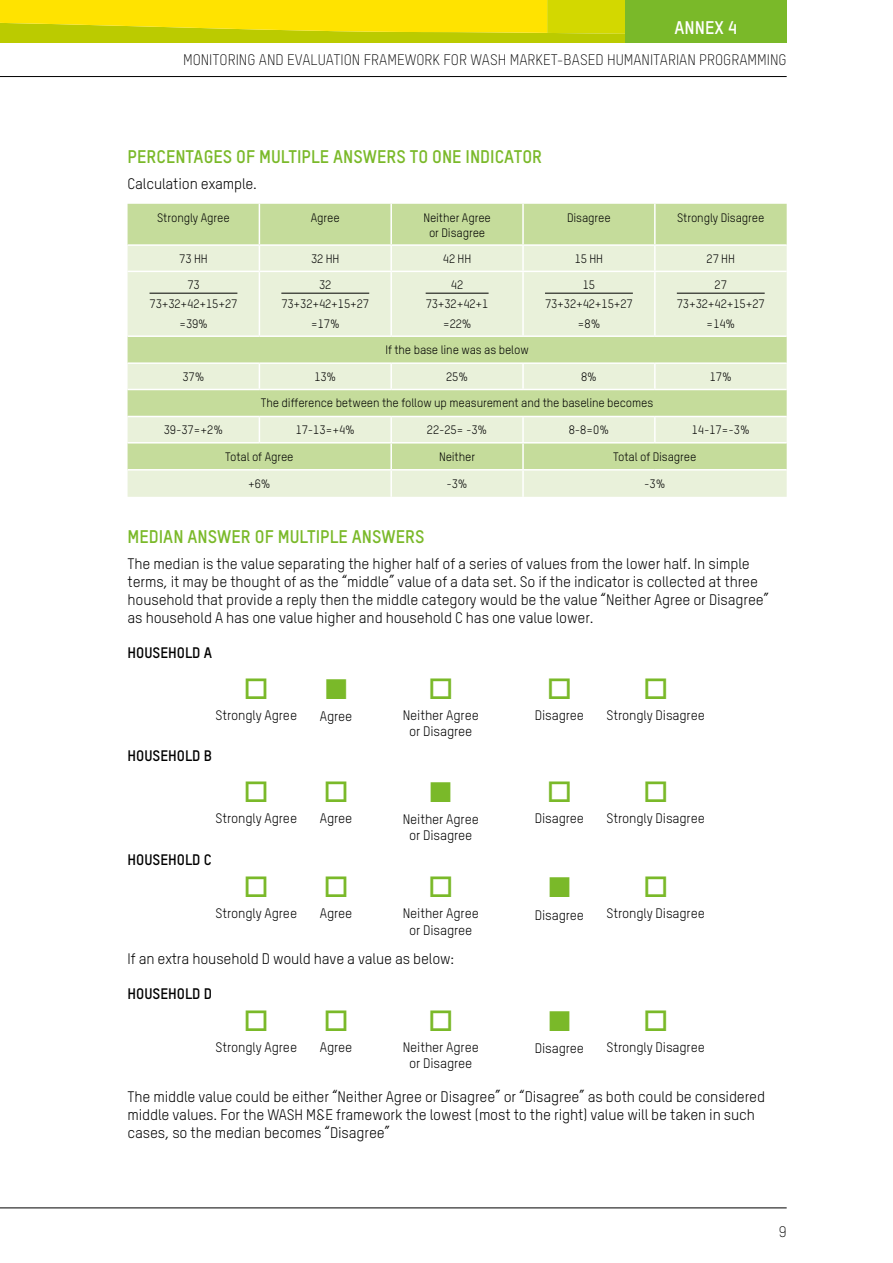
<style>
.page{position:relative;width:893px;height:1263px;background:#fff}
.page>*{position:absolute;margin:0;border:0;box-sizing:border-box;transform-origin:0 0}
.t1{font:28.5px "Zapf Dingbats";color:#7ab929}
.t2{font:700 18px "Oxfam TSTARPRO";color:#7ab929}
.t3{font:700 18px "Oxfam TSTARPRO";color:#fff}
.t4{font:15px/18px "Oxfam TSTARPRO";letter-spacing:-.01em;color:#000}
.t5{font:300 15px "Oxfam TSTARPRO";color:#000}
.t6{font:700 15px "Oxfam TSTARPRO";color:#000}
.t7{font:13.5px/16.5px "Oxfam TSTARPRO";letter-spacing:-.01em;color:#000;text-align:center}
.t8{font:12px/19.2px "Oxfam TSTARPRO";letter-spacing:-.01em;color:#000;text-align:center}
</style>
<div class="page">
<div style="left:128px;top:204px;width:659px;height:40px;background:#c5dc9b"></div>
<svg style="left:128px;top:246px;width:659px;height:251px;background:#ddeac6"></svg>
<hr style="left:259px;top:204px;width:1px;height:40px;background:#fff">
<hr style="left:390px;top:204px;width:2px;height:40px;background:#fff">
<hr style="left:522px;top:204px;width:2px;height:40px;background:#fff">
<hr style="left:654px;top:204px;width:2px;height:40px;background:#fff">
<svg style="left:259px;top:246px;width:1px;height:25px"></svg>
<hr style="left:390px;top:246px;width:2px;height:25px;background:#fff">
<hr style="left:522px;top:246px;width:2px;height:25px;background:#fff">
<hr style="left:654px;top:246px;width:2px;height:25px;background:#fff">
<hr style="left:128px;top:271px;width:131px;height:1px;background:#fff">
<hr style="left:259px;top:271px;width:132px;height:1px;background:#fff">
<hr style="left:259px;top:272px;width:1px;height:63px;background:#fff">
<hr style="left:391px;top:271px;width:132px;height:1px;background:#fff">
<hr style="left:390px;top:272px;width:2px;height:63px;background:#fff">
<hr style="left:523px;top:271px;width:132px;height:1px;background:#fff">
<hr style="left:522px;top:272px;width:2px;height:63px;background:#fff">
<hr style="left:655px;top:271px;width:132px;height:1px;background:#fff">
<hr style="left:654px;top:272px;width:2px;height:63px;background:#fff">
<hr style="left:128px;top:335px;width:131px;height:2px;background:#fff">
<hr style="left:259px;top:335px;width:132px;height:2px;background:#fff">
<hr style="left:391px;top:335px;width:132px;height:2px;background:#fff">
<hr style="left:523px;top:335px;width:132px;height:2px;background:#fff">
<hr style="left:655px;top:335px;width:132px;height:2px;background:#fff">
<hr style="left:128px;top:362px;width:131px;height:2px;background:#fff">
<hr style="left:259px;top:362px;width:132px;height:2px;background:#fff">
<svg style="left:259px;top:364px;width:1px;height:25px"></svg>
<hr style="left:391px;top:362px;width:132px;height:2px;background:#fff">
<hr style="left:390px;top:364px;width:2px;height:25px;background:#fff">
<hr style="left:523px;top:362px;width:132px;height:2px;background:#fff">
<hr style="left:522px;top:364px;width:2px;height:25px;background:#fff">
<hr style="left:655px;top:362px;width:132px;height:2px;background:#fff">
<hr style="left:654px;top:364px;width:2px;height:25px;background:#fff">
<hr style="left:128px;top:389px;width:131px;height:1px;background:#fff">
<hr style="left:259px;top:389px;width:132px;height:1px;background:#fff">
<hr style="left:391px;top:389px;width:132px;height:1px;background:#fff">
<hr style="left:523px;top:389px;width:132px;height:1px;background:#fff">
<hr style="left:655px;top:389px;width:132px;height:1px;background:#fff">
<hr style="left:128px;top:416px;width:131px;height:1px;background:#fff">
<hr style="left:259px;top:416px;width:132px;height:1px;background:#fff">
<svg style="left:259px;top:417px;width:1px;height:25px"></svg>
<hr style="left:391px;top:416px;width:132px;height:1px;background:#fff">
<hr style="left:390px;top:417px;width:2px;height:25px;background:#fff">
<hr style="left:523px;top:416px;width:132px;height:1px;background:#fff">
<hr style="left:522px;top:417px;width:2px;height:25px;background:#fff">
<hr style="left:655px;top:416px;width:132px;height:1px;background:#fff">
<hr style="left:654px;top:417px;width:2px;height:25px;background:#fff">
<hr style="left:128px;top:442px;width:131px;height:1px;background:#fff">
<hr style="left:259px;top:442px;width:132px;height:1px;background:#fff">
<hr style="left:391px;top:442px;width:132px;height:1px;background:#fff">
<hr style="left:390px;top:443px;width:2px;height:26px;background:#fff">
<hr style="left:523px;top:442px;width:132px;height:1px;background:#fff">
<hr style="left:522px;top:443px;width:2px;height:26px;background:#fff">
<hr style="left:655px;top:442px;width:132px;height:1px;background:#fff">
<hr style="left:128px;top:469px;width:131px;height:1px;background:#fff">
<hr style="left:259px;top:469px;width:132px;height:1px;background:#fff">
<hr style="left:391px;top:469px;width:132px;height:1px;background:#fff">
<hr style="left:390px;top:470px;width:2px;height:27px;background:#fff">
<hr style="left:523px;top:469px;width:132px;height:1px;background:#fff">
<hr style="left:522px;top:470px;width:2px;height:27px;background:#fff">
<hr style="left:655px;top:469px;width:132px;height:1px;background:#fff">
<hr style="left:150px;top:293px;width:87px;height:1px;background:#000">
<hr style="left:281px;top:293px;width:88px;height:1px;background:#000">
<hr style="left:426px;top:293px;width:63px;height:1px;background:#000">
<hr style="left:545px;top:293px;width:88px;height:1px;background:#000">
<hr style="left:677px;top:293px;width:88px;height:1px;background:#000">
<hr style="left:0;top:1207px;width:787px;height:1px;background:#000">
<svg style="left:0;top:0;width:625px;height:43px;background:#e5da00"></svg>
<hr style="left:0;top:76px;width:787px;height:1px;background:#000">
<div style="left:625px;top:0;width:162px;height:43px;background:#7ab929"></div>
<p class="t3" style="left:675px;top:16px;width:64px">ANNEX 4</p>
<p class="t5" style="left:183px;top:51px;width:605px">MONITORING AND EVALUATION FRAMEWORK FOR WASH MARKET-BASED HUMANITARIAN PROGRAMMING</p>
<p class="t2" style="left:128px;top:145px;width:416px">PERCENTAGES OF MULTIPLE ANSWERS TO ONE INDICATOR</p>
<p class="t4" style="left:128px;top:175px;width:131px">Calculation example.</p>
<p class="t8" style="left:157px;top:208px;width:74px">Strongly Agree</p>
<p class="t8" style="left:311px;top:208px;width:30px">Agree</p>
<p class="t8" style="left:423px;top:210px;width:69px;line-height:15px">Neither Agree or Disagree</p>
<p class="t8" style="left:567px;top:208px;width:45px">Disagree</p>
<p class="t8" style="left:677px;top:208px;width:89px">Strongly Disagree</p>
<p class="t8" style="left:179px;top:249px;width:30px">73 HH</p>
<p class="t8" style="left:311px;top:249px;width:30px">32 HH</p>
<p class="t8" style="left:443px;top:249px;width:30px">42 HH</p>
<p class="t8" style="left:575px;top:249px;width:30px">15 HH</p>
<p class="t8" style="left:707px;top:249px;width:30px">27 HH</p>
<p class="t8" style="left:150px;top:275px;width:89px">73<br>73+32+42+15+27 =39%</p>
<p class="t8" style="left:281px;top:275px;width:89px">32<br>73+32+42+15+27 =17%</p>
<p class="t8" style="left:426px;top:275px;width:64px">42<br>73+32+42+1 =22%</p>
<p class="t8" style="left:545px;top:275px;width:89px">15<br>73+32+42+15+27 =8%</p>
<p class="t8" style="left:677px;top:275px;width:89px">27<br>73+32+42+15+27 =14%</p>
<p class="t8" style="left:385px;top:340px;width:145px">If the base line was as below</p>
<p class="t8" style="left:183px;top:367px;width:23px">37%</p>
<p class="t8" style="left:314px;top:367px;width:23px">13%</p>
<p class="t8" style="left:446px;top:367px;width:23px">25%</p>
<p class="t8" style="left:581px;top:367px;width:17px">8%</p>
<p class="t8" style="left:710px;top:367px;width:23px">17%</p>
<p class="t8" style="left:261px;top:393px;width:394px">The difference between the follow up measurement and the baseline becomes</p>
<p class="t8" style="left:164px;top:420px;width:61px">39-37=+2%</p>
<p class="t8" style="left:296px;top:420px;width:61px">17-13=+4%</p>
<p class="t8" style="left:427px;top:420px;width:62px">22-25= -3%</p>
<p class="t8" style="left:569px;top:420px;width:42px">8-8=0%</p>
<p class="t8" style="left:692px;top:420px;width:59px">14-17=-3%</p>
<p class="t8" style="left:225px;top:447px;width:70px">Total of Agree</p>
<p class="t8" style="left:439px;top:447px;width:38px">Neither</p>
<p class="t8" style="left:613px;top:447px;width:85px">Total of Disagree</p>
<p class="t8" style="left:248px;top:474px;width:24px">+6%</p>
<p class="t8" style="left:447px;top:474px;width:23px">-3%</p>
<p class="t8" style="left:644px;top:474px;width:23px">-3%</p>
<p class="t2" style="left:128px;top:525px;width:298px">MEDIAN ANSWER OF MULTIPLE ANSWERS</p>
<p class="t4" style="left:128px;top:555px;width:643px">The median is the value separating the higher half of a series of values from the lower half. In simple terms, it may be thought of as the “middle” value of a data set. So if the indicator is collected at three household that provide a reply then the middle category would be the value “Neither Agree or Disagree” as household A has one value higher and household C has one value lower.</p>
<p class="t6" style="left:128px;top:643px;width:86px">HOUSEHOLD A</p>
<p class="t7" style="left:215px;top:707px;width:83px">Strongly Agree</p>
<p class="t6" style="left:128px;top:746px;width:86px">HOUSEHOLD B</p>
<h1 class="t1" style="left:325px;top:676px;width:23px">■</h1>
<p class="t7" style="left:320px;top:708px;width:34px">Agree</p>
<p class="t7" style="left:403px;top:707px;width:77px">Neither Agree or Disagree</p>
<p class="t7" style="left:535px;top:707px;width:51px">Disagree</p>
<p class="t7" style="left:606px;top:707px;width:100px">Strongly Disagree</p>
<p class="t7" style="left:215px;top:809px;width:83px">Strongly Agree</p>
<p class="t7" style="left:320px;top:809px;width:34px">Agree</p>
<p class="t6" style="left:128px;top:850px;width:86px">HOUSEHOLD C</p>
<h1 class="t1" style="left:430px;top:778px;width:23px">■</h1>
<p class="t7" style="left:403px;top:811px;width:77px">Neither Agree or Disagree</p>
<p class="t7" style="left:535px;top:809px;width:51px">Disagree</p>
<p class="t7" style="left:606px;top:809px;width:100px">Strongly Disagree</p>
<p class="t7" style="left:215px;top:905px;width:83px">Strongly Agree</p>
<p class="t7" style="left:320px;top:905px;width:34px">Agree</p>
<p class="t7" style="left:403px;top:905px;width:77px">Neither Agree or Disagree</p>
<p class="t4" style="left:128px;top:949px;width:328px">If an extra household D would have a value as below:</p>
<p class="t6" style="left:128px;top:984px;width:86px">HOUSEHOLD D</p>
<h1 class="t1" style="left:549px;top:874px;width:23px">■</h1>
<p class="t7" style="left:535px;top:906px;width:51px">Disagree</p>
<p class="t7" style="left:606px;top:905px;width:100px">Strongly Disagree</p>
<h1 class="t1" style="left:549px;top:1007px;width:23px">■</h1>
<p class="t7" style="left:535px;top:1040px;width:51px">Disagree</p>
<p class="t7" style="left:606px;top:1038px;width:100px">Strongly Disagree</p>
<p class="t4" style="left:128px;top:1087px;width:639px">The middle value could be either “Neither Agree or Disagree” or “Disagree” as both could be considered middle values. For the WASH M&amp;E framework the lowest (most to the right) value will be taken in such cases, so the median becomes “Disagree”</p>
<p class="t7" style="left:215px;top:1038px;width:83px">Strongly Agree</p>
<p class="t7" style="left:320px;top:1038px;width:34px">Agree</p>
<p class="t7" style="left:403px;top:1038px;width:77px">Neither Agree or Disagree</p>
<p class="t5" style="left:779px;top:1222px;width:9px">9</p>
</div>
